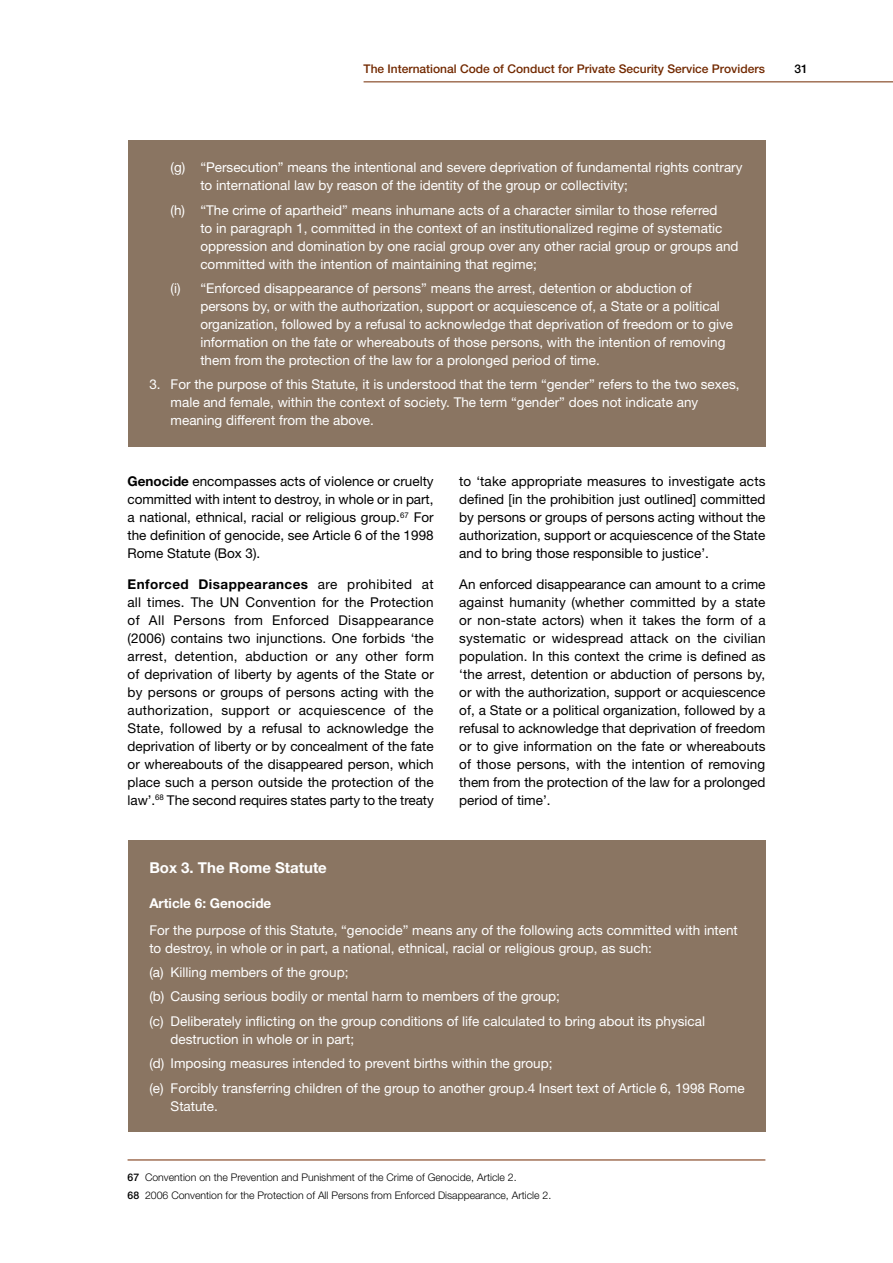
<style>
.page{position:relative;width:893px;height:1263px;background:#fff}
.page>*{position:absolute;margin:0;border:0;box-sizing:border-box;transform-origin:0 0}
.boxed_title{font:700 15px "Helvetica Neue LT";color:#fff}
.body_text{font:13.5px/18px "Helvetica Neue LT";color:#000;text-align:justify}
.box_level_a{font:13.5px/18px "Helvetica Neue LT";color:#fff}
.box_level_1{font:13.5px/18px "Helvetica Neue LT";color:#fff}
.boxed_text{font:700 13.5px "Helvetica Neue LT";color:#fff}
.t1{font:500 12px "Helvetica Neue LT";color:#722900}
.t2{font:500 12px "Helvetica Neue LT";color:#000}
.footnotes{font:300 10.5px "Helvetica Neue LT";color:#000}
.footnotes_-_1st_on{font:300 10.5px "Helvetica Neue LT";color:#000}
.s1{font-weight:700}
.s2{font-weight:500}
</style>
<div class="page">
<hr style="left:364px;top:82px;width:529px;height:1px;background:#722900">
<hr style="left:128px;top:1160px;width:637px;height:1px;background:#722900">
<div style="left:128px;top:840px;width:638px;height:292px;background:#8a7562"></div>
<div style="left:128px;top:140px;width:638px;height:307px;background:#8a7562"></div>
<p class="t1" style="left:364px;top:62px;width:403px">The International Code of Conduct for Private Security Service Providers</p>
<p class="t2" style="left:795px;top:62px;width:15px">31</p>
<p class="box_level_a" style="left:200px;top:158px;width:544px;text-indent:-30px">(g) “Persecution” means the intentional and severe deprivation of fundamental rights contrary to international law by reason of the identity of the group or collectivity;</p>
<p class="box_level_a" style="left:200px;top:201px;width:540px;text-indent:-30px">(h) “The crime of apartheid” means inhumane acts of a character similar to those referred<br>to in paragraph 1, committed in the context of an institutionalized regime of systematic oppression and domination by one racial group over any other racial group or groups and committed with the intention of maintaining that regime;</p>
<p class="box_level_a" style="left:200px;top:279px;width:534px;text-indent:-30px">(i) “Enforced disappearance of persons” means the arrest, detention or abduction of persons by, or with the authorization, support or acquiescence of, a State or a political organization, followed by a refusal to acknowledge that deprivation of freedom or to give information on the fate or whereabouts of those persons, with the intention of removing them from the protection of the law for a prolonged period of time.</p>
<p class="box_level_1" style="left:171px;top:375px;width:570px;text-indent:-21px">3. For the purpose of this Statute, it is understood that the term “gender” refers to the two sexes, male and female, within the context of society. The term “gender” does not indicate any meaning different from the above.</p>
<p class="body_text" style="left:128px;top:472px;width:308px"><span class="s1">Genocide</span> encompasses acts of violence or cruelty committed with intent to destroy, in whole or in part, a national, ethnical, racial or religious group.<sup>67</sup> For the definition of genocide, see Article 6 of the 1998<br>Rome Statute (Box 3).</p>
<p class="body_text" style="left:128px;top:575px;width:308px"><span class="s1">Enforced Disappearances</span> are prohibited at all times. The UN Convention for the Protection of All Persons from Enforced Disappearance (2006) contains two injunctions. One forbids ‘the arrest, detention, abduction or any other form of deprivation of liberty by agents of the State or by persons or groups of persons acting with the authorization, support or acquiescence of the State, followed by a refusal to acknowledge the deprivation of liberty or by concealment of the fate or whereabouts of the disappeared person, which place such a person outside the protection of the law’.<sup>68</sup> The second requires states party to the treaty</p>
<p class="body_text" style="left:459px;top:472px;width:308px">to ‘take appropriate measures to investigate acts defined [in the prohibition just outlined] committed by persons or groups of persons acting without the authorization, support or acquiescence of the State and to bring those responsible to justice’.</p>
<p class="body_text" style="left:459px;top:575px;width:308px">An enforced disappearance can amount to a crime against humanity (whether committed by a state or non-state actors) when it takes the form of a systematic or widespread attack on the civilian population. In this context the crime is defined as ‘the arrest, detention or abduction of persons by, or with the authorization, support or acquiescence of, a State or a political organization, followed by a refusal to acknowledge that deprivation of freedom or to give information on the fate or whereabouts of those persons, with the intention of removing them from the protection of the law for a prolonged period of time’.</p>
<p class="boxed_title" style="left:149px;top:858px;width:179px">Box 3. The Rome Statute</p>
<p class="boxed_text" style="left:149px;top:895px;width:123px">Article 6: Genocide</p>
<p class="box_level_1" style="left:149px;top:921px;width:590px">For the purpose of this Statute, “genocide” means any of the following acts committed with intent to destroy, in whole or in part, a national, ethnical, racial or religious group, as such:</p>
<p class="box_level_1" style="left:149px;top:963px;width:201px">(a) Killing members of the group;</p>
<p class="box_level_1" style="left:149px;top:987px;width:412px">(b) Causing serious bodily or mental harm to members of the group;</p>
<p class="box_level_1" style="left:171px;top:1012px;width:536px;text-indent:-21px">(c) Deliberately inflicting on the group conditions of life calculated to bring about its physical destruction in whole or in part;</p>
<p class="box_level_1" style="left:149px;top:1054px;width:405px">(d) Imposing measures intended to prevent births within the group;</p>
<p class="box_level_1" style="left:171px;top:1078px;width:575px;text-indent:-21px">(e) Forcibly transferring children of the group to another group.4 Insert text of Article 6, 1998 Rome<br>Statute.</p>
<p class="footnotes_-_1st_on" style="left:128px;top:1171px;width:391px"><span class="s2">67</span> Convention on the Prevention and Punishment of the Crime of Genocide, Article 2.</p>
<p class="footnotes" style="left:128px;top:1189px;width:425px"><span class="s2">68</span> 2006 Convention for the Protection of All Persons from Enforced Disappearance, Article 2.</p>
</div>
